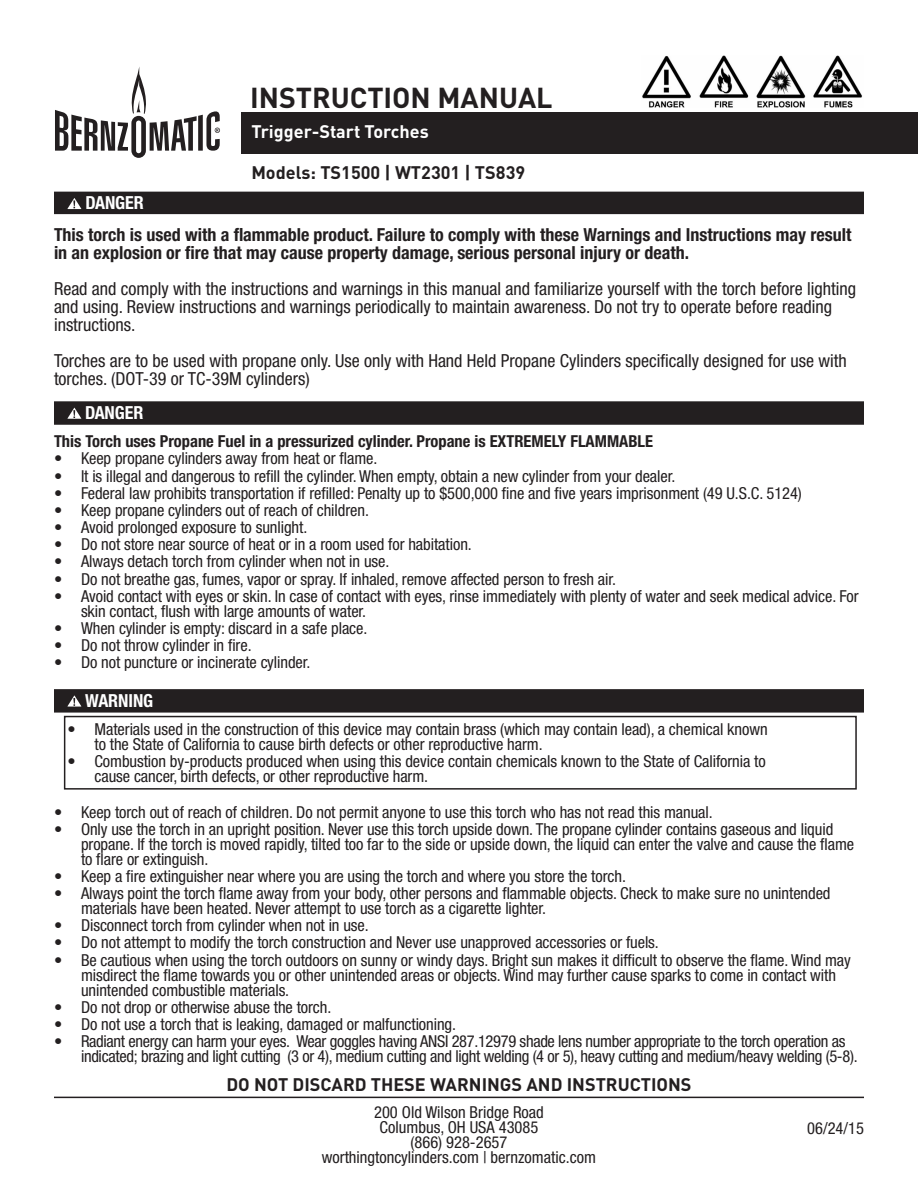
<style>
.page{position:relative;width:918px;height:1188px;background:#fff}
.page>*{position:absolute;margin:0;border:0;box-sizing:border-box;transform-origin:0 0}
.t1{font:700 28.5px "DINOT";color:#231f20}
.t2{font:condensed 18px/18px "Helvetica Neue LT Std";color:#231f20}
.t3{font:700 condensed 18px/18px "Helvetica Neue LT Std";color:#231f20}
.t4{font:700 18px "DINOT";color:#231f20}
.t5{font:700 18px "DINOT";color:#fff}
.t6{font:700 condensed 18px "Helvetica Neue LT Std";letter-spacing:-.005em;color:#fff}
.t7{font:condensed 16.5px/15px "Helvetica Neue LT Std";letter-spacing:-.005em;color:#231f20}
.t8{font:700 condensed 16.5px "Helvetica Neue LT Std";color:#231f20}
</style>
<div class="page">
<svg style="left:55px;top:67px;width:165px;height:91px"></svg>
<img style="left:642px;top:55px;width:220px;height:53px">
<div style="left:241px;top:113px;width:677px;height:41px;background:#231f20"></div>
<hr style="left:54px;top:1097px;width:810px;height:1px;background:#231f20">
<div style="left:54px;top:192px;width:810px;height:22px;background:#231f20"></div>
<svg style="left:67px;top:198px;width:14px;height:11px"></svg>
<div style="left:54px;top:401px;width:810px;height:23px;background:#231f20"></div>
<div style="left:54px;top:419px;width:810px;height:6px;background:#231f20"></div>
<div style="left:54px;top:689px;width:810px;height:23px;background:#231f20"></div>
<div style="left:54px;top:707px;width:810px;height:6px;background:#231f20"></div>
<svg style="left:67px;top:408px;width:14px;height:11px"></svg>
<svg style="left:67px;top:696px;width:14px;height:11px"></svg>
<div style="left:64px;top:716px;width:793px;height:74px;border:2px solid #231f20"></div>
<h1 class="t1" style="left:250px;top:79px;width:304px">INSTRUCTION MANUAL</h1>
<p class="t5" style="left:251px;top:119px;width:179px">Trigger-Start Torches</p>
<p class="t4" style="left:251px;top:161px;width:275px">Models: TS1500 | WT2301 | TS839</p>
<p class="t6" style="left:85px;top:192px;width:60px">DANGER</p>
<p class="t3" style="left:54px;top:225px;width:799px">This torch is used with a flammable product. Failure to comply with these Warnings and Instructions may result in an explosion or fire that may cause property damage, serious personal injury or death.</p>
<p class="t2" style="left:54px;top:279px;width:804px">Read and comply with the instructions and warnings in this manual and familiarize yourself with the torch before lighting and using. Review instructions and warnings periodically to maintain awareness. Do not try to operate before reading instructions.</p>
<p class="t2" style="left:54px;top:351px;width:794px">Torches are to be used with propane only. Use only with Hand Held Propane Cylinders specifically designed for use with torches. (DOT-39 or TC-39M cylinders)</p>
<p class="t6" style="left:85px;top:401px;width:60px">DANGER</p>
<p class="t8" style="left:54px;top:431px;width:601px">This Torch uses Propane Fuel in a pressurized cylinder. Propane is EXTREMELY FLAMMABLE</p>
<p class="t7" style="left:54px;top:451px;width:325px">• Keep propane cylinders away from heat or flame.</p>
<p class="t7" style="left:54px;top:468px;width:623px">• It is illegal and dangerous to refill the cylinder. When empty, obtain a new cylinder from your dealer.</p>
<p class="t7" style="left:54px;top:485px;width:749px">• Federal law prohibits transportation if refilled: Penalty up to $500,000 fine and five years imprisonment (49 U.S.C. 5124)</p>
<p class="t7" style="left:54px;top:502px;width:316px">• Keep propane cylinders out of reach of children.</p>
<p class="t7" style="left:54px;top:520px;width:255px">• Avoid prolonged exposure to sunlight.</p>
<p class="t7" style="left:54px;top:537px;width:419px">• Do not store near source of heat or in a room used for habitation.</p>
<p class="t7" style="left:54px;top:554px;width:337px">• Always detach torch from cylinder when not in use.</p>
<p class="t7" style="left:54px;top:571px;width:564px">• Do not breathe gas, fumes, vapor or spray. If inhaled, remove affected person to fresh air.</p>
<p class="t7" style="left:81px;top:588px;width:779px;text-indent:-27px">• Avoid contact with eyes or skin. In case of contact with eyes, rinse immediately with plenty of water and seek medical advice. For skin contact, flush with large amounts of water.</p>
<p class="t7" style="left:54px;top:620px;width:315px">• When cylinder is empty: discard in a safe place.</p>
<p class="t7" style="left:54px;top:638px;width:199px">• Do not throw cylinder in fire.</p>
<p class="t7" style="left:54px;top:655px;width:258px">• Do not puncture or incinerate cylinder.</p>
<p class="t6" style="left:85px;top:689px;width:70px">WARNING</p>
<p class="t7" style="left:94px;top:722px;width:675px;text-indent:-27px">• Materials used in the construction of this device may contain brass (which may contain lead), a chemical known to the State of California to cause birth defects or other reproductive harm.</p>
<p class="t7" style="left:94px;top:754px;width:673px;text-indent:-27px">• Combustion by-products produced when using this device contain chemicals known to the State of California to cause cancer, birth defects, or other reproductive harm.</p>
<p class="t7" style="left:54px;top:804px;width:660px">• Keep torch out of reach of children. Do not permit anyone to use this torch who has not read this manual.</p>
<p class="t7" style="left:81px;top:821px;width:775px;text-indent:-27px">• Only use the torch in an upright position. Never use this torch upside down. The propane cylinder contains gaseous and liquid propane. If the torch is moved rapidly, tilted too far to the side or upside down, the liquid can enter the valve and cause the flame to flare or extinguish.</p>
<p class="t7" style="left:54px;top:869px;width:573px">• Keep a fire extinguisher near where you are using the torch and where you store the torch.</p>
<p class="t7" style="left:81px;top:886px;width:751px;text-indent:-27px">• Always point the torch flame away from your body, other persons and flammable objects. Check to make sure no unintended materials have been heated. Never attempt to use torch as a cigarette lighter.</p>
<p class="t7" style="left:54px;top:918px;width:316px">• Disconnect torch from cylinder when not in use.</p>
<p class="t7" style="left:54px;top:935px;width:606px">• Do not attempt to modify the torch construction and Never use unapproved accessories or fuels.</p>
<p class="t7" style="left:81px;top:952px;width:771px;text-indent:-27px">• Be cautious when using the torch outdoors on sunny or windy days. Bright sun makes it difficult to observe the flame. Wind may misdirect the flame towards you or other unintended areas or objects. Wind may further cause sparks to come in contact with unintended combustible materials.</p>
<p class="t7" style="left:54px;top:999px;width:279px">• Do not drop or otherwise abuse the torch.</p>
<p class="t7" style="left:54px;top:1016px;width:404px">• Do not use a torch that is leaking, damaged or malfunctioning.</p>
<p class="t7" style="left:81px;top:1034px;width:778px;text-indent:-27px">• Radiant energy can harm your eyes. Wear goggles having ANSI 287.12979 shade lens number appropriate to the torch operation as indicated; brazing and light cutting (3 or 4), medium cutting and light welding (4 or 5), heavy cutting and medium/heavy welding (5-8).</p>
<p class="t4" style="left:226px;top:1072px;width:467px">DO NOT DISCARD THESE WARNINGS AND INSTRUCTIONS</p>
<p class="t7" style="left:322px;top:1104px;width:276px;text-align:center">200 Old Wilson Bridge Road<br>Columbus, OH USA 43085<br>(866) 928-2657<br>worthingtoncylinders.com | bernzomatic.com</p>
<p class="t7" style="left:807px;top:1120px;width:58px">06/24/15</p>
</div>
